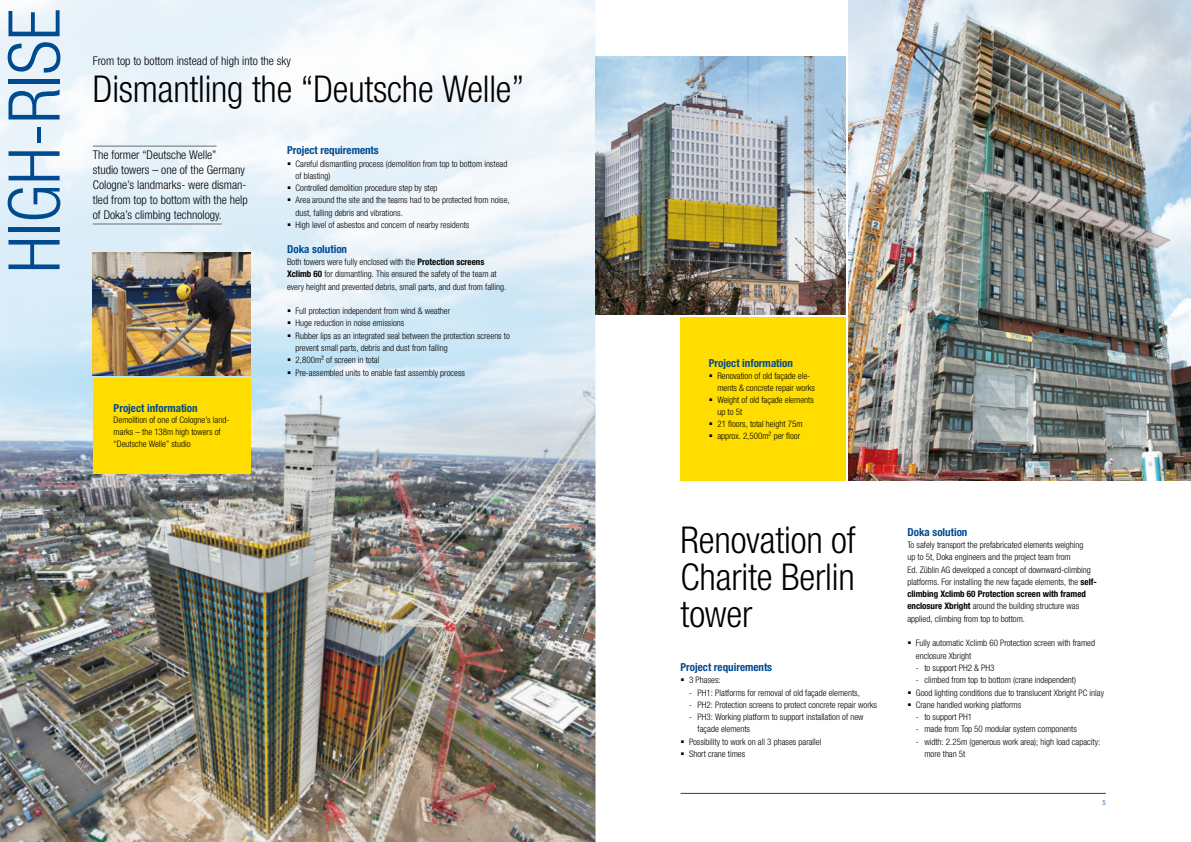
<style>
.page{position:relative;width:1191px;height:842px;background:#fff}
.page>*{position:absolute;margin:0;border:0;box-sizing:border-box;transform-origin:0 0}
.t1{font:300 condensed 71.5px "Helvetica Neue LTW1 G";color:#004a8f}
.t2{font:300 condensed 37px/37px "Helvetica Neue LTW1 G";letter-spacing:-.005em;color:#000;text-align:justify}
.t3{font:300 condensed 12px/15px "Helvetica Neue LTW1 G";color:#000}
.t4{font:700 condensed 11px "Helvetica Neue LTW1 G";color:#004a8f}
.t5{font:300 condensed 9px/12.3px "Helvetica Neue LTW1 G";color:#000}
.t6{font:300 condensed 7px "Helvetica Neue LTW1 G";color:#004a8f}
.s1{font-weight:700}
</style>
<div class="page">
<img style="left:0;top:0;width:595px;height:842px">
<hr style="left:680px;top:793px;width:426px;height:1px;background:#004a8f">
<img style="left:93px;top:253px;width:157px;height:123px">
<img style="left:849px;top:0;width:342px;height:480px">
<div style="left:680px;top:317px;width:166px;height:163px;background:#fd0"></div>
<img style="left:595px;top:57px;width:251px;height:257px">
<hr style="left:93px;top:146px;width:123px;height:1px;background:#6d6e71">
<hr style="left:93px;top:224px;width:129px;height:1px;background:#6d6e71">
<div style="left:93px;top:378px;width:157px;height:96px;background:#fd0"></div>
<h1 class="t1" style="left:-7px;top:273px;width:266px;rotate:-90deg">HIGH-RISE</h1>
<h3 class="t3" style="left:93px;top:54px;width:199px">From top to bottom instead of high into the sky</h3>
<h2 class="t2" style="left:93px;top:71px;width:433px">Dismantling the “Deutsche Welle”</h2>
<h3 class="t3" style="left:93px;top:147px;width:156px">The former “Deutsche Welle”<br>studio towers – one of the Germany<br>Cologne’s landmarks- were disman&shy;tled from top to bottom with the help of Doka’s climbing technology.</h3>
<p class="t4" style="left:114px;top:402px;width:86px">Project information</p>
<p class="t5" style="left:114px;top:414px;width:117px;line-height:12px">Demolition of one of Cologne’s land&shy;marks – the 138m high towers of “Deutsche Welle” studio</p>
<p class="t4" style="left:287px;top:144px;width:93px">Project requirements</p>
<p class="t5" style="left:296px;top:157px;width:216px">Careful dismantling process (demolition from top to bottom instead of blasting)<br>Controlled demolition procedure step by step<br>Area around the site and the teams had to be protected from noise, dust, falling debris and vibrations.<br>High level of asbestos and concern of nearby residents</p>
<p class="t4" style="left:287px;top:242px;width:62px">Doka solution</p>
<p class="t5" style="left:287px;top:256px;width:221px">Both towers were fully enclosed with the <span class="s1">Protection screens<br>Xclimb 60</span> for dismantling. This ensured the safety of the team at every height and prevented debris, small parts, and dust from falling.</p>
<p class="t5" style="left:296px;top:305px;width:216px">Full protection independent from wind &amp; weather<br>Huge reduction in noise emissions<br>Rubber lips as an integrated seal between the protection screens to prevent small parts, debris and dust from falling<br>2,800m² of screen in total<br>Pre-assembled units to enable fast assembly process</p>
<p class="t4" style="left:709px;top:356px;width:86px">Project information</p>
<p class="t5" style="left:717px;top:370px;width:99px;line-height:12px">Renovation of old façade ele&shy;ments &amp; concrete repair works<br>Weight of old façade elements up to 5t<br>21 floors, total height 75m approx. 2,500m² per floor</p>
<h2 class="t2" style="left:680px;top:521px;width:177px">Renovation of Charite Berlin tower</h2>
<p class="t4" style="left:680px;top:660px;width:93px">Project requirements</p>
<p class="t5" style="left:689px;top:674px;width:33px">3 Phases:</p>
<p class="t5" style="left:689px;top:686px;width:172px">- PH1: Platforms for removal of old façade elements,</p>
<p class="t5" style="left:689px;top:698px;width:189px">- PH2: Protection screens to protect concrete repair works</p>
<p class="t5" style="left:689px;top:711px;width:176px">- PH3: Working platform to support installation of new</p>
<p class="t5" style="left:697px;top:723px;width:54px">façade elements</p>
<p class="t5" style="left:689px;top:735px;width:134px">Possibility to work on all 3 phases parallel</p>
<p class="t5" style="left:689px;top:748px;width:58px">Short crane times</p>
<p class="t4" style="left:907px;top:525px;width:62px">Doka solution</p>
<p class="t5" style="left:907px;top:539px;width:191px">To safely transport the prefabricated elements weighing<br>up to 5t, Doka engineers and the project team from<br>Ed. Züblin AG developed a concept of downward-climbing platforms. For installing the new façade elements, the <span class="s1">self&shy;climbing Xclimb 60 Protection screen with framed enclosure Xbright</span> around the building structure was applied, climbing from top to bottom.</p>
<p class="t5" style="left:916px;top:637px;width:181px">Fully automatic Xclimb 60 Protection screen with framed enclosure Xbright</p>
<p class="t5" style="left:916px;top:662px;width:80px">- to support PH2 &amp; PH3</p>
<p class="t5" style="left:916px;top:674px;width:190px">- climbed from top to bottom (crane independent)<br>Good lighting conditions due to translucent Xbright PC inlay<br>Crane handled working platforms</p>
<p class="t5" style="left:916px;top:711px;width:58px">- to support PH1</p>
<p class="t5" style="left:916px;top:723px;width:162px">- made from Top 50 modular system components</p>
<p class="t5" style="left:924px;top:735px;width:177px;text-indent:-9px">- width: 2.25m (generous work area); high load capacity: more than 5t</p>
<p class="t6" style="left:1102px;top:798px;width:5px">5</p>
</div>
